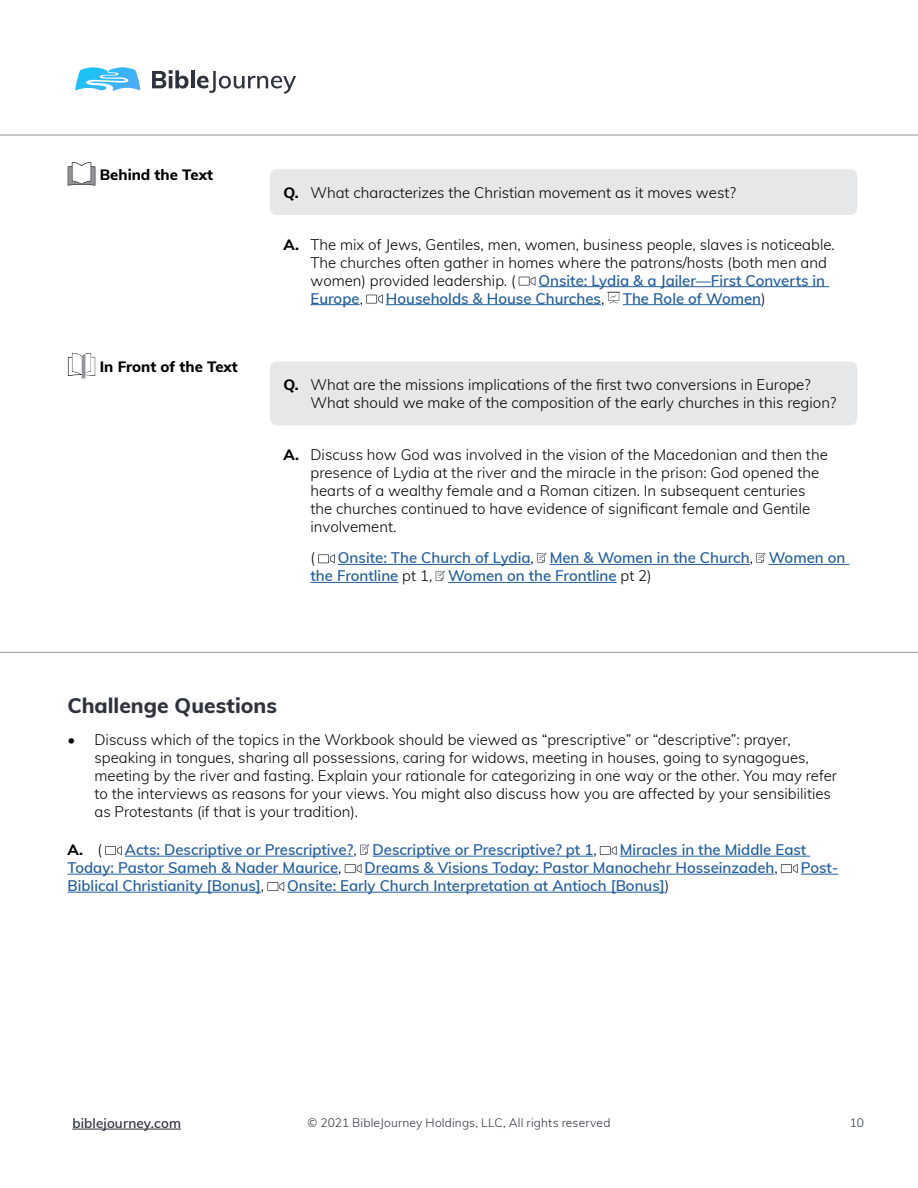
<style>
.page{position:relative;width:918px;height:1188px;background:#fff}
.page>*{position:absolute;margin:0;border:0;box-sizing:border-box;transform-origin:0 0}
.t1{font:800 21px "Muli";color:#2d323c}
.t2{font:300 15px/18px "Muli";color:#000}
.t3{font:600 15px/18px "Muli";color:#215e9e}
.t4{font:800 15px "Muli";color:#000}
.t5{font:600 13.5px "Muli";letter-spacing:.01em;color:#2d323c}
.t6{font:300 12px "Muli";letter-spacing:.015em;color:#2d323c}
.s1{font-weight:800}
.s2{font-weight:300;color:#000}
.s3{font-weight:300}
</style>
<div class="page">
<svg style="left:0;top:70px;width:918px;height:65px"></svg>
<svg style="left:152px;top:70px;width:37px;height:19px"></svg>
<hr style="left:191px;top:70px;width:4px;height:18px;background:#2d323c">
<svg style="left:197px;top:71px;width:99px;height:23px"></svg>
<svg style="left:75px;top:67px;width:65px;height:24px"></svg>
<hr style="left:72px;top:1129px;width:109px;height:1px;background:#2d323c">
<div style="left:270px;top:169px;width:587px;height:46px;background:#e6e7e8;border-radius:7px"></div>
<hr style="left:539px;top:286px;width:290px;height:1px;background:#215e9e">
<hr style="left:310px;top:304px;width:50px;height:1px;background:#215e9e">
<hr style="left:386px;top:304px;width:215px;height:1px;background:#215e9e">
<hr style="left:623px;top:304px;width:138px;height:1px;background:#215e9e">
<div style="left:270px;top:361px;width:587px;height:64px;background:#e6e7e8;border-radius:7px"></div>
<hr style="left:338px;top:564px;width:193px;height:1px;background:#215e9e">
<hr style="left:550px;top:564px;width:200px;height:1px;background:#215e9e">
<hr style="left:769px;top:564px;width:80px;height:1px;background:#215e9e">
<hr style="left:310px;top:582px;width:88px;height:1px;background:#215e9e">
<hr style="left:448px;top:582px;width:169px;height:1px;background:#215e9e">
<hr style="left:0;top:652px;width:918px;height:1px;background:#939598">
<hr style="left:125px;top:856px;width:228px;height:1px;background:#215e9e">
<hr style="left:373px;top:856px;width:220px;height:1px;background:#215e9e">
<hr style="left:620px;top:856px;width:190px;height:1px;background:#215e9e">
<hr style="left:68px;top:874px;width:270px;height:1px;background:#215e9e">
<hr style="left:365px;top:874px;width:409px;height:1px;background:#215e9e">
<hr style="left:801px;top:874px;width:37px;height:1px;background:#215e9e">
<hr style="left:68px;top:892px;width:193px;height:1px;background:#215e9e">
<hr style="left:287px;top:892px;width:378px;height:1px;background:#215e9e">
<svg style="left:68px;top:162px;width:27px;height:24px"></svg>
<svg style="left:519px;top:277px;width:16px;height:9px"></svg>
<svg style="left:366px;top:295px;width:17px;height:9px"></svg>
<svg style="left:607px;top:292px;width:13px;height:12px"></svg>
<svg style="left:68px;top:353px;width:27px;height:26px"></svg>
<svg style="left:318px;top:554px;width:17px;height:9px"></svg>
<svg style="left:537px;top:553px;width:10px;height:10px"></svg>
<svg style="left:756px;top:553px;width:10px;height:10px"></svg>
<svg style="left:436px;top:571px;width:9px;height:10px"></svg>
<svg style="left:105px;top:846px;width:17px;height:9px"></svg>
<svg style="left:360px;top:844px;width:9px;height:11px"></svg>
<svg style="left:600px;top:846px;width:17px;height:9px"></svg>
<svg style="left:345px;top:864px;width:17px;height:9px"></svg>
<svg style="left:781px;top:864px;width:17px;height:9px"></svg>
<svg style="left:267px;top:882px;width:17px;height:9px"></svg>
<p class="t4" style="left:100px;top:163px;width:115px">Behind the Text</p>
<p class="t4" style="left:100px;top:356px;width:140px">In Front of the Text</p>
<p class="t2" style="left:284px;top:183px;width:454px"><span class="s1">Q.</span> What characterizes the Christian movement as it moves west?</p>
<p class="t2" style="left:310px;top:234px;width:526px;text-indent:-27px"><span class="s1">A.</span> The mix of Jews, Gentiles, men, women, business people, slaves is noticeable.<br>The churches often gather in homes where the patrons/hosts (both men and women) provided leadership. (</p>
<p class="t3" style="left:539px;top:270px;width:288px">Onsite: Lydia &amp; a Jailer—First Converts in</p>
<p class="t3" style="left:311px;top:288px;width:54px">Europe<span class="s2">,</span></p>
<p class="t3" style="left:386px;top:288px;width:381px">Households &amp; House Churches<span class="s2">,</span> The Role of Women<span class="s2">)</span></p>
<p class="t2" style="left:310px;top:375px;width:527px;text-indent:-27px"><span class="s1">Q.</span> What are the missions implications of the first two conversions in Europe?<br>What should we make of the composition of the early churches in this region?</p>
<p class="t2" style="left:310px;top:445px;width:519px;text-indent:-27px"><span class="s1">A.</span> Discuss how God was involved in the vision of the Macedonian and then the presence of Lydia at the river and the miracle in the prison: God opened the hearts of a wealthy female and a Roman citizen. In subsequent centuries the churches continued to have evidence of significant female and Gentile involvement.</p>
<p class="t2" style="left:310px;top:548px;width:6px">(</p>
<p class="t3" style="left:311px;top:548px;width:536px;text-indent:27px">Onsite: The Church of Lydia<span class="s2">,</span> Men &amp; Women in the Church<span class="s2">,</span> Women on the Frontline <span class="s2">pt 1,</span> Women on the Frontline <span class="s2">pt 2)</span></p>
<h1 class="t1" style="left:68px;top:690px;width:211px">Challenge Questions</h1>
<p class="t2" style="left:94px;top:730px;width:744px;text-indent:-27px">• Discuss which of the topics in the Workbook should be viewed as “prescriptive” or “descriptive”: prayer, speaking in tongues, sharing all possessions, caring for widows, meeting in houses, going to synagogues, meeting by the river and fasting. Explain your rationale for categorizing in one way or the other. You may refer to the interviews as reasons for your views. You might also discuss how you are affected by your sensibilities as Protestants (if that is your tradition).</p>
<p class="t4" style="left:68px;top:839px;width:36px">A. <span class="s3">(</span></p>
<p class="t3" style="left:125px;top:840px;width:473px">Acts: Descriptive or Prescriptive?<span class="s2">,</span> Descriptive or Prescriptive? pt 1<span class="s2">,</span></p>
<p class="t3" style="left:620px;top:840px;width:188px">Miracles in the Middle East</p>
<p class="t3" style="left:68px;top:858px;width:276px">Today: Pastor Sameh &amp; Nader Maurice<span class="s2">,</span></p>
<p class="t3" style="left:365px;top:858px;width:415px">Dreams &amp; Visions Today: Pastor Manochehr Hosseinzadeh<span class="s2">,</span></p>
<p class="t3" style="left:801px;top:858px;width:39px">Post-</p>
<p class="t3" style="left:67px;top:876px;width:198px">Biblical Christianity [Bonus]<span class="s2">,</span></p>
<p class="t3" style="left:287px;top:876px;width:384px">Onsite: Early Church Interpretation at Antioch [Bonus]<span class="s2">)</span></p>
<p class="t5" style="left:72px;top:1113px;width:110px">biblejourney.com</p>
<p class="t6" style="left:308px;top:1114px;width:304px">© 2021 BibleJourney Holdings, LLC, All rights reserved</p>
<p class="t6" style="left:850px;top:1114px;width:16px">10</p>
</div>
